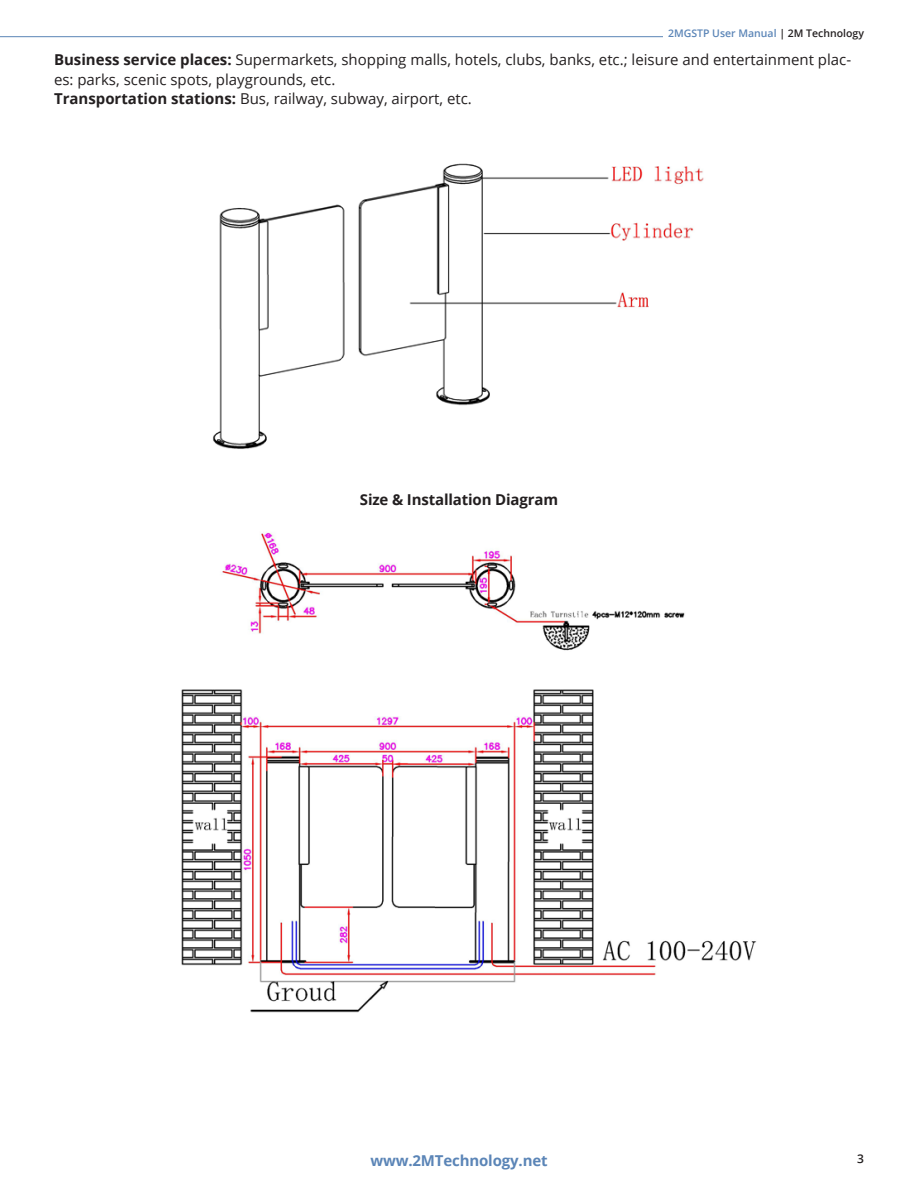
<style>
.page{position:relative;width:918px;height:1188px;background:#fff}
.page>*{position:absolute;margin:0;border:0;box-sizing:border-box;transform-origin:0 0}
.t1{font:15px/19.5px "Open Sans";color:#231f20}
.t2{font:700 15px "Open Sans";letter-spacing:-.01em;color:#231f20}
.t3{font:700 15px "Open Sans";letter-spacing:-.01em;color:#5b85b7}
.t4{font:600 12px "Open Sans";color:#231f20}
.t5{font:600 10.5px "Open Sans";color:#5b85b7}
.s1{color:#231f20}
.s2{font-weight:700}
</style>
<div class="page">
<hr style="left:0;top:36px;width:663px;height:1px;background:#5b85b7">
<img style="left:213px;top:163px;width:491px;height:286px">
<img style="left:181px;top:532px;width:576px;height:481px">
<p class="t5" style="left:668px;top:26px;width:197px">2MGSTP User Manual <span class="s1">| 2M Technology</span></p>
<p class="t1" style="left:54px;top:50px;width:799px"><span class="s2">Business service places:</span> Supermarkets, shopping malls, hotels, clubs, banks, etc.; leisure and entertainment plac&shy;es: parks, scenic spots, playgrounds, etc.</p>
<p class="t1" style="left:54px;top:89px;width:419px"><span class="s2">Transportation stations:</span> Bus, railway, subway, airport, etc.</p>
<p class="t2" style="left:360px;top:489px;width:200px">Size &amp; Installation Diagram</p>
<p class="t3" style="left:370px;top:1149px;width:179px">www.2MTechnology.net</p>
<p class="t4" style="left:857px;top:1150px;width:8px">3</p>
</div>
